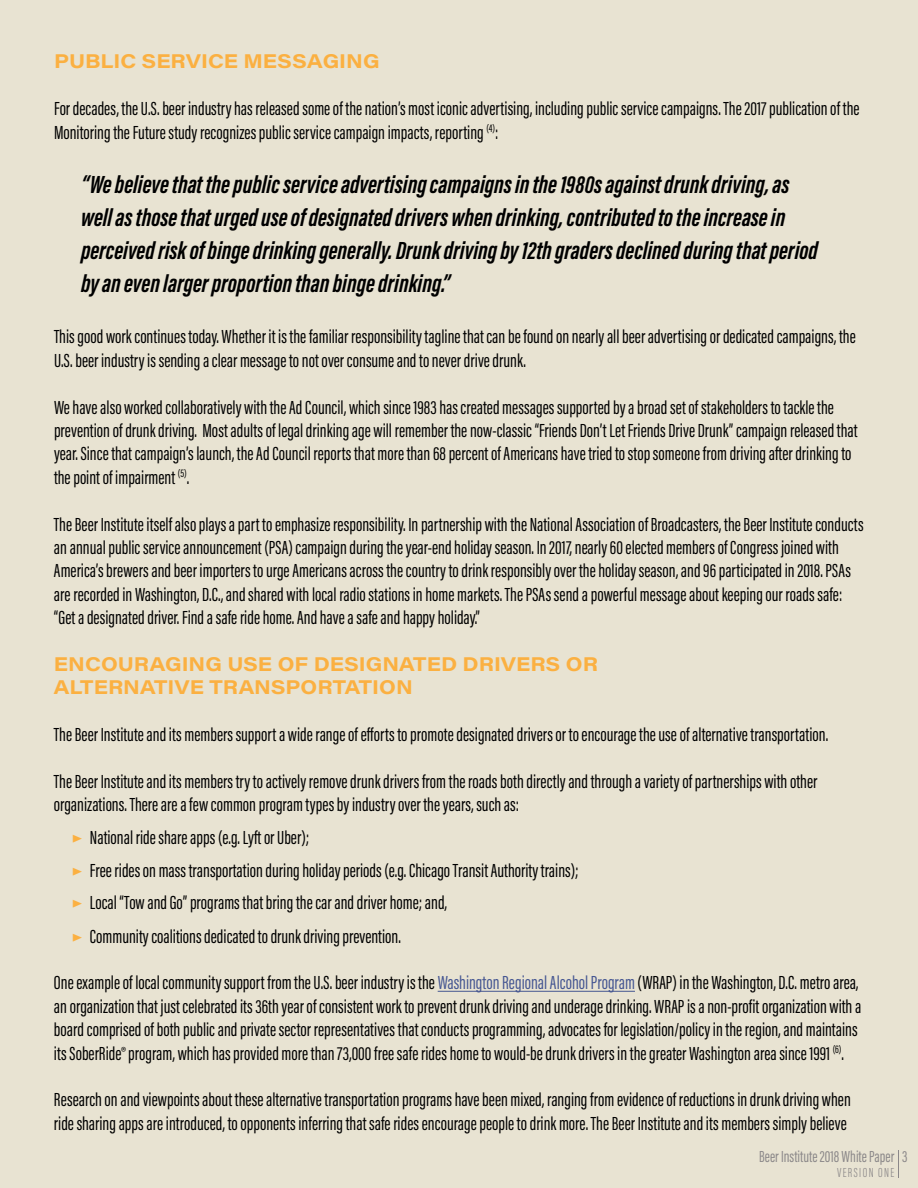
<style>
.page{position:relative;width:918px;height:1188px;background:#e8e3d2}
.page>*{position:absolute;margin:0;border:0;box-sizing:border-box;transform-origin:0 0}
.t1{font:italic 700 25.5px/33px "Acumin Pro Extra Cond";color:#000}
.t2{font:19.5px/23.4px "Acumin Pro Extra Cond";color:#000}
.t3{font:700 19.5px/23.4px "Acumin Pro Wide";color:#fbb041}
.t4{font:16.5px "Acumin Pro Extra Cond";color:#8b8889}
.t5{font:300 13.5px "Acumin Pro Extra Cond";letter-spacing:.1em;color:#8b8889}
.s1{font-weight:700;color:#fbb041}
.s2{color:#465792}
</style>
<div class="page">
<hr style="left:438px;top:991px;width:197px;height:1px;background:#465792">
<svg style="left:898px;top:1150px;width:1px;height:28px"></svg>
<p class="t3" style="left:54px;top:49px;width:327px">PUBLIC SERVICE MESSAGING</p>
<p class="t2" style="left:54px;top:97px;width:807px">For decades, the U.S. beer industry has released some of the nation’s most iconic advertising, including public service campaigns. The 2017 publication of the<br>Monitoring the Future study recognizes public service campaign impacts, reporting <sup>(4)</sup>:</p>
<p class="t1" style="left:81px;top:168px;width:738px">“We believe that the public service advertising campaigns in the 1980s against drunk driving, as well as those that urged use of designated drivers when drinking, contributed to the increase in perceived risk of binge drinking generally. Drunk driving by 12th graders declined during that period by an even larger proportion than binge drinking.”</p>
<p class="t2" style="left:54px;top:325px;width:803px">This good work continues today. Whether it is the familiar responsibility tagline that can be found on nearly all beer advertising or dedicated campaigns, the<br>U.S. beer industry is sending a clear message to not over consume and to never drive drunk.</p>
<p class="t2" style="left:54px;top:395px;width:805px">We have also worked collaboratively with the Ad Council, which since 1983 has created messages supported by a broad set of stakeholders to tackle the prevention of drunk driving. Most adults of legal drinking age will remember the now-classic “Friends Don’t Let Friends Drive Drunk” campaign released that year. Since that campaign’s launch, the Ad Council reports that more than 68 percent of Americans have tried to stop someone from driving after drinking to the point of impairment <sup>(5)</sup>.</p>
<p class="t2" style="left:54px;top:512px;width:811px">The Beer Institute itself also plays a part to emphasize responsibility. In partnership with the National Association of Broadcasters, the Beer Institute conducts an annual public service announcement (PSA) campaign during the year-end holiday season. In 2017, nearly 60 elected members of Congress joined with America’s brewers and beer importers to urge Americans across the country to drink responsibly over the holiday season, and 96 participated in 2018. PSAs are recorded in Washington, D.C., and shared with local radio stations in home markets. The PSAs send a powerful message about keeping our roads safe: “Get a designated driver. Find a safe ride home. And have a safe and happy holiday.”</p>
<p class="t3" style="left:54px;top:651px;width:546px">ENCOURAGING USE OF DESIGNATED DRIVERS OR<br>ALTERNATIVE TRANSPORTATION</p>
<p class="t2" style="left:54px;top:723px;width:776px">The Beer Institute and its members support a wide range of efforts to promote designated drivers or to encourage the use of alternative transportation.</p>
<p class="t2" style="left:54px;top:770px;width:765px">The Beer Institute and its members try to actively remove drunk drivers from the roads both directly and through a variety of partnerships with other organizations. There are a few common program types by industry over the years, such as:</p>
<p class="t2" style="left:72px;top:821px;width:508px;line-height:32.7px"><span class="s1">▶</span> National ride share apps (e.g. Lyft or Uber);<br><span class="s1">▶</span> Free rides on mass transportation during holiday periods (e.g. Chicago Transit Authority trains); <span class="s1">▶</span> Local “Tow and Go” programs that bring the car and driver home; and,<br><span class="s1">▶</span> Community coalitions dedicated to drunk driving prevention.</p>
<p class="t2" style="left:54px;top:971px;width:809px">One example of local community support from the U.S. beer industry is the <span class="s2">Washington Regional Alcohol Program</span> (WRAP) in the Washington, D.C. metro area, an organization that just celebrated its 36th year of consistent work to prevent drunk driving and underage drinking. WRAP is a non-profit organization with a board comprised of both public and private sector representatives that conducts programming, advocates for legislation/policy in the region, and maintains its SoberRide® program, which has provided more than 73,000 free safe rides home to would-be drunk drivers in the greater Washington area since 1991 <sup>(6)</sup>.</p>
<p class="t2" style="left:54px;top:1088px;width:798px">Research on and viewpoints about these alternative transportation programs have been mixed, ranging from evidence of reductions in drunk driving when ride sharing apps are introduced, to opponents inferring that safe rides encourage people to drink more. The Beer Institute and its members simply believe</p>
<p class="t4" style="left:759px;top:1147px;width:150px">Beer Institute 2018 White Paper 3</p>
<p class="t5" style="left:837px;top:1164px;width:59px">VERSION ONE</p>
</div>
